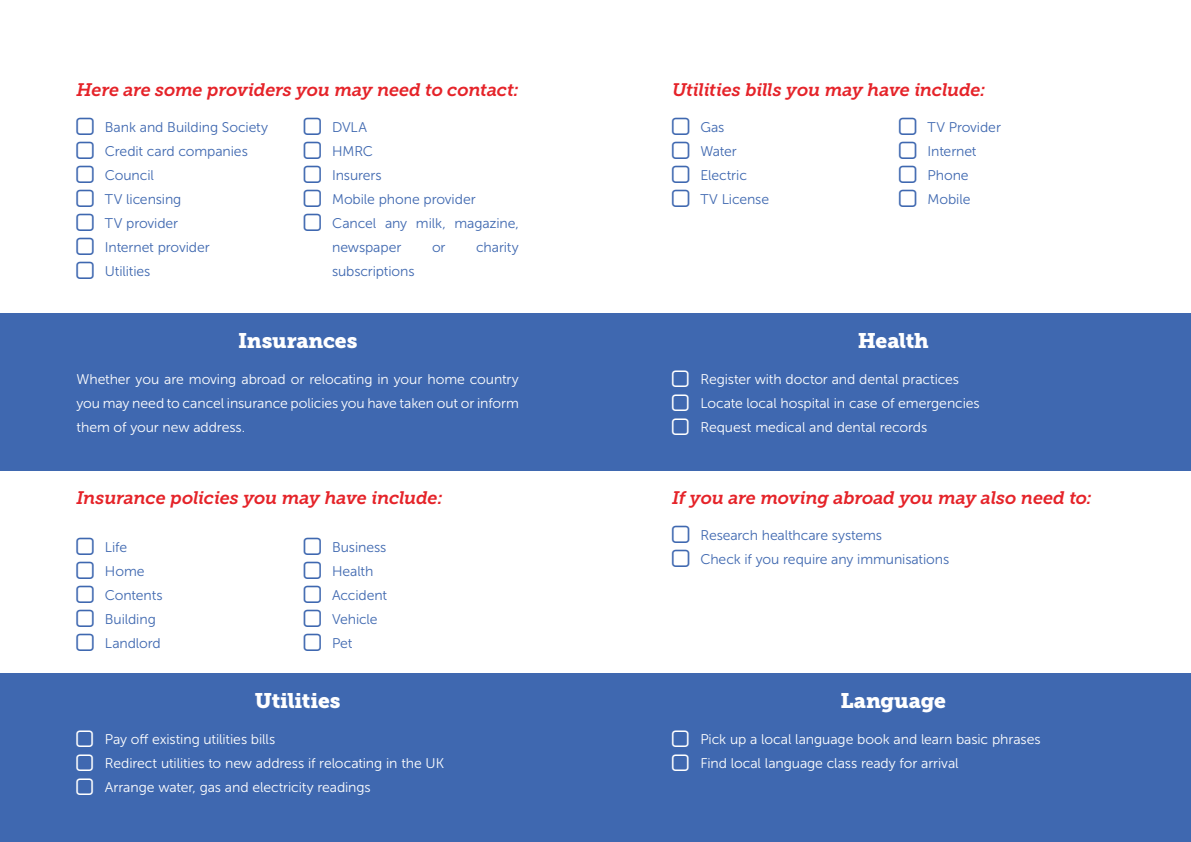
<style>
.page{position:relative;width:1191px;height:842px;background:#fff}
.page>*{position:absolute;margin:0;border:0;box-sizing:border-box;transform-origin:0 0}
.t1{font:21px "Museo Slab 900";letter-spacing:-.01em;color:#fff}
.t2{font:italic 18px "Museo Slab 700";letter-spacing:-.015em;color:#e52329}
.t3{font:14px/24px "Museo Sans 300";letter-spacing:-.005em;color:#fff}
.t4{font:14px/24px "Museo Sans 300";letter-spacing:-.005em;color:#3f68b0}
</style>
<div class="page">
<div style="left:0;top:673px;width:1191px;height:169px;background:#3f68b0"></div>
<div style="left:0;top:314px;width:1191px;height:157px;background:#3f68b0"></div>
<p class="t2" style="left:77px;top:80px;width:444px">Here are some providers you may need to contact:</p>
<p class="t2" style="left:672px;top:80px;width:315px">Utilities bills you may have include:</p>
<p class="t4" style="left:105px;top:115px;width:165px">Bank and Building Society<br>Credit card companies<br>Council<br>TV licensing<br>TV provider<br>Internet provider<br>Utilities</p>
<p class="t4" style="left:332px;top:115px;width:188px">DVLA<br>HMRC<br>Insurers<br>Mobile phone provider<br>Cancel any milk, magazine, newspaper</p>
<p class="t4" style="left:432px;top:235px;width:15px">or</p>
<p class="t4" style="left:476px;top:235px;width:44px">charity</p>
<p class="t4" style="left:332px;top:259px;width:84px">subscriptions</p>
<p class="t4" style="left:700px;top:115px;width:70px">Gas<br>Water<br>Electric<br>TV License</p>
<p class="t4" style="left:927px;top:115px;width:75px">TV Provider<br>Internet<br>Phone<br>Mobile</p>
<h1 class="t1" style="left:238px;top:328px;width:121px">Insurances</h1>
<h1 class="t1" style="left:857px;top:328px;width:73px">Health</h1>
<p class="t3" style="left:77px;top:367px;width:444px;text-align:justify">Whether you are moving abroad or relocating in your home country you may need to cancel insurance policies you have taken out or inform them of your new address.</p>
<p class="t3" style="left:700px;top:367px;width:281px">Register with doctor and dental practices<br>Locate local hospital in case of emergencies<br>Request medical and dental records</p>
<p class="t2" style="left:77px;top:488px;width:368px">Insurance policies you may have include:</p>
<p class="t2" style="left:672px;top:488px;width:421px">If you are moving abroad you may also need to:</p>
<p class="t4" style="left:105px;top:535px;width:59px">Life<br>Home<br>Contents<br>Building<br>Landlord</p>
<p class="t4" style="left:332px;top:535px;width:57px">Business<br>Health<br>Accident<br>Vehicle<br>Pet</p>
<p class="t4" style="left:700px;top:523px;width:250px">Research healthcare systems<br>Check if you require any immunisations</p>
<h1 class="t1" style="left:255px;top:688px;width:87px">Utilities</h1>
<h1 class="t1" style="left:840px;top:688px;width:107px">Language</h1>
<p class="t3" style="left:105px;top:727px;width:341px">Pay off existing utilities bills<br>Redirect utilities to new address if relocating in the UK<br>Arrange water, gas and electricity readings</p>
<p class="t3" style="left:700px;top:727px;width:342px">Pick up a local language book and learn basic phrases<br>Find local language class ready for arrival</p>
</div>
